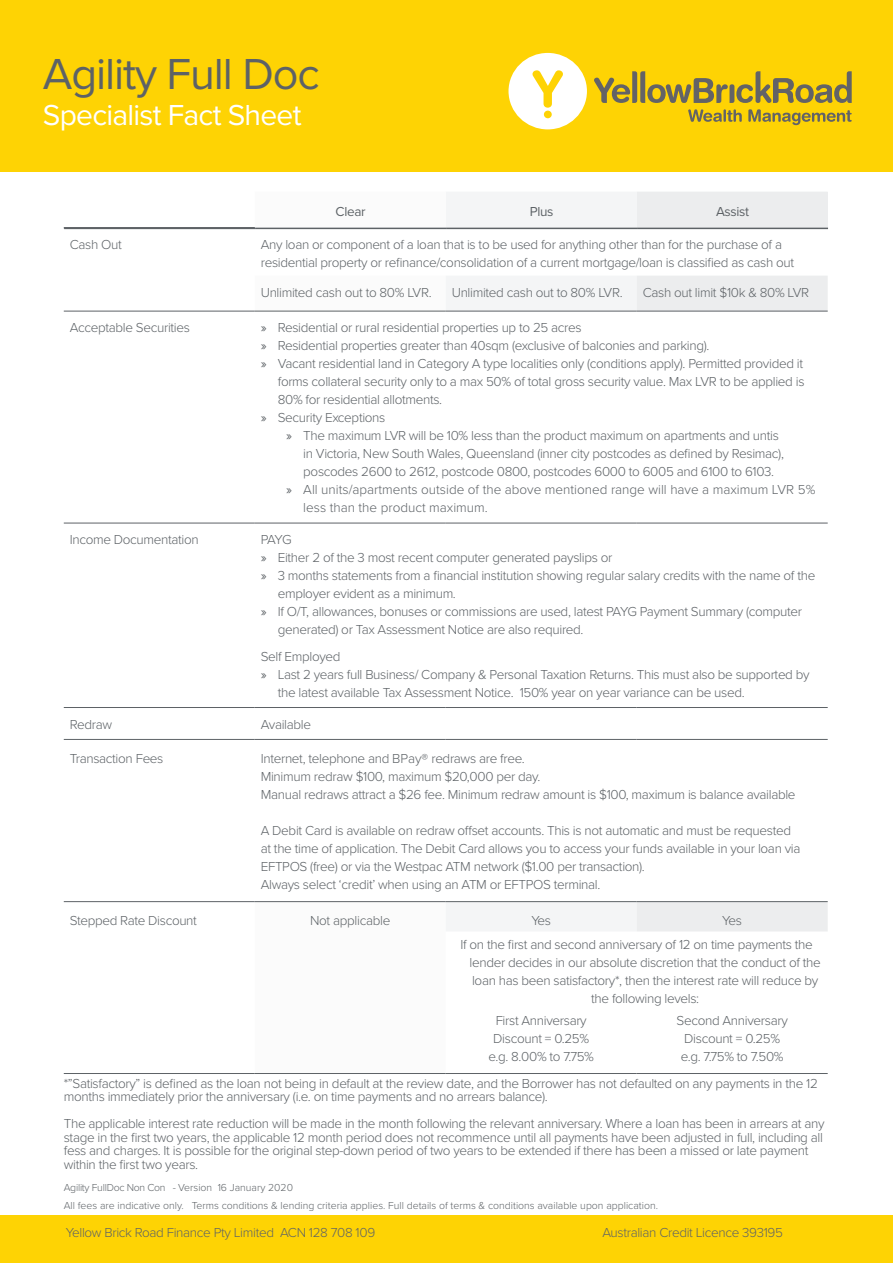
<style>
.page{position:relative;width:893px;height:1263px;background:#fff}
.page>*{position:absolute;margin:0;border:0;box-sizing:border-box;transform-origin:0 0}
.t1{font:45px "Proxima Nova";letter-spacing:-.025em;color:#5d6266}
.t2{font:30px "Proxima Nova";letter-spacing:-.025em;color:#fff}
.t3{font:300 13.5px/18px "Proxima Nova";letter-spacing:-.025em;color:#5d6266}
.t4{font:300 13.5px/18px "Proxima Nova";color:#5d6266}
.t5{font:13.5px "Proxima Nova";letter-spacing:-.025em;color:#5d6266}
.t6{font:300 10.5px/18px "Proxima Nova";color:#5d6266}
.s1{font-weight:400}
</style>
<div class="page">
<svg style="left:255px;top:229px;width:191px;height:674px"></svg>
<svg style="left:446px;top:229px;width:191px;height:702px"></svg>
<svg style="left:637px;top:229px;width:191px;height:702px"></svg>
<hr style="left:64px;top:227px;width:191px;height:2px;background:#5d6266">
<hr style="left:64px;top:311px;width:191px;height:1px;background:#5d6266">
<hr style="left:255px;top:311px;width:191px;height:1px;background:#5d6266">
<hr style="left:446px;top:311px;width:191px;height:1px;background:#5d6266">
<hr style="left:637px;top:311px;width:191px;height:1px;background:#5d6266">
<hr style="left:64px;top:523px;width:191px;height:1px;background:#5d6266">
<hr style="left:255px;top:523px;width:191px;height:1px;background:#5d6266">
<hr style="left:446px;top:523px;width:191px;height:1px;background:#5d6266">
<hr style="left:637px;top:523px;width:191px;height:1px;background:#5d6266">
<hr style="left:64px;top:707px;width:191px;height:1px;background:#5d6266">
<hr style="left:255px;top:707px;width:191px;height:1px;background:#5d6266">
<hr style="left:446px;top:707px;width:191px;height:1px;background:#5d6266">
<hr style="left:637px;top:707px;width:191px;height:1px;background:#5d6266">
<hr style="left:64px;top:739px;width:191px;height:1px;background:#5d6266">
<hr style="left:255px;top:739px;width:191px;height:1px;background:#5d6266">
<hr style="left:446px;top:739px;width:191px;height:1px;background:#5d6266">
<hr style="left:637px;top:739px;width:191px;height:1px;background:#5d6266">
<hr style="left:64px;top:901px;width:191px;height:1px;background:#5d6266">
<hr style="left:255px;top:901px;width:191px;height:1px;background:#5d6266">
<hr style="left:446px;top:901px;width:191px;height:1px;background:#5d6266">
<hr style="left:637px;top:901px;width:191px;height:1px;background:#5d6266">
<hr style="left:64px;top:1073px;width:191px;height:1px;background:#5d6266">
<hr style="left:255px;top:1073px;width:191px;height:1px;background:#5d6266">
<hr style="left:446px;top:1073px;width:191px;height:1px;background:#5d6266">
<hr style="left:637px;top:1073px;width:191px;height:1px;background:#5d6266">
<div style="left:0;top:1215px;width:893px;height:48px;background:#fed304"></div>
<div style="left:0;top:0;width:893px;height:171px;background:#fed304"></div>
<svg style="left:508px;top:53px;width:79px;height:76px"></svg>
<svg style="left:688px;top:109px;width:54px;height:13px"></svg>
<svg style="left:748px;top:109px;width:104px;height:16px"></svg>
<svg style="left:736px;top:71px;width:116px;height:32px"></svg>
<div style="left:729px;top:84px;width:5px;height:19px;background:#636366;border-radius:2px"></div>
<svg style="left:594px;top:71px;width:134px;height:32px"></svg>
<div style="left:255px;top:192px;width:191px;height:36px;background:#fbfbfb"></div>
<div style="left:446px;top:192px;width:191px;height:36px;background:#f4f5f6"></div>
<div style="left:637px;top:192px;width:191px;height:36px;background:#ecedee"></div>
<hr style="left:255px;top:228px;width:191px;height:1px;background:#5d6266">
<hr style="left:446px;top:228px;width:191px;height:1px;background:#5d6266">
<hr style="left:637px;top:228px;width:191px;height:1px;background:#5d6266">
<h1 class="t1" style="left:43px;top:40px;width:278px">Agility Full Doc</h1>
<h2 class="t2" style="left:43px;top:92px;width:260px">Specialist Fact Sheet</h2>
<p class="t5" style="left:516px;top:200px;width:52px">Standard</p>
<p class="t5" style="left:720px;top:200px;width:19px">Plu</p>
<p class="t5" style="left:336px;top:201px;width:31px">Clear</p>
<p class="t5" style="left:530px;top:201px;width:25px">Plus</p>
<p class="t5" style="left:716px;top:201px;width:35px">Assist</p>
<p class="t3" style="left:70px;top:235px;width:54px">Cash Out</p>
<p class="t3" style="left:261px;top:235px;width:535px">Any loan or component of a loan that is to be used for anything other than for the purchase of a residential property or refinance/consolidation of a current mortgage/loan is classified as cash out</p>
<p class="t3" style="left:261px;top:282px;width:172px">Unlimited cash out to 80% LVR.</p>
<p class="t3" style="left:452px;top:282px;width:172px">Unlimited cash out to 80% LVR.</p>
<p class="t3" style="left:643px;top:282px;width:168px">Cash out limit $10k &amp; 80% LVR</p>
<p class="t3" style="left:70px;top:318px;width:122px">Acceptable Securities</p>
<p class="t3" style="left:261px;top:318px;width:322px"><span class="s1">»</span> Residential or rural residential properties up to 25 acres</p>
<p class="t3" style="left:261px;top:336px;width:450px"><span class="s1">»</span> Residential properties greater than 40sqm (exclusive of balconies and parking).</p>
<p class="t3" style="left:278px;top:354px;width:528px;text-align:justify;text-indent:-17px"><span class="s1">»</span> Vacant residential land in Category A type localities only (conditions apply). Permitted provided it forms collateral security only to a max 50% of total gross security value. Max LVR to be applied is 80% for residential allotments.</p>
<p class="t3" style="left:261px;top:408px;width:126px"><span class="s1">»</span> Security Exceptions</p>
<p class="t3" style="left:303px;top:426px;width:482px;text-indent:-17px"><span class="s1">»</span> The maximum LVR will be 10% less than the product maximum on apartments and untis in Victoria, New South Wales, Queensland (inner city postcodes as defined by Resimac), poscodes 2600 to 2612, postcode 0800, postcodes 6000 to 6005 and 6100 to 6103.</p>
<p class="t4" style="left:303px;top:480px;width:514px;text-indent:-17px"><span class="s1">»</span> All units/apartments outside of the above mentioned range will have a maximum LVR 5% less than the product maximum.</p>
<p class="t3" style="left:70px;top:530px;width:131px">Income Documentation</p>
<p class="t3" style="left:261px;top:530px;width:32px">PAYG</p>
<p class="t3" style="left:261px;top:548px;width:353px"><span class="s1">»</span> Either 2 of the 3 most recent computer generated payslips or</p>
<p class="t3" style="left:278px;top:566px;width:539px;text-indent:-17px"><span class="s1">»</span> 3 months statements from a financial institution showing regular salary credits with the name of the employer evident as a minimum.</p>
<p class="t3" style="left:278px;top:602px;width:526px;text-indent:-17px"><span class="s1">»</span> If O/T, allowances, bonuses or commissions are used, latest PAYG Payment Summary (computer generated) or Tax Assessment Notice are also required.</p>
<p class="t3" style="left:261px;top:647px;width:81px">Self Employed</p>
<p class="t3" style="left:278px;top:665px;width:533px;text-indent:-17px"><span class="s1">»</span> Last 2 years full Business/ Company &amp; Personal Taxation Returns. This must also be supported by the latest available Tax Assessment Notice. 150% year on year variance can be used.</p>
<p class="t3" style="left:70px;top:714px;width:44px">Redraw</p>
<p class="t3" style="left:261px;top:714px;width:52px">Available</p>
<p class="t3" style="left:70px;top:749px;width:95px">Transaction Fees</p>
<p class="t3" style="left:261px;top:749px;width:266px">Internet, telephone and BPay® redraws are free.</p>
<p class="t3" style="left:261px;top:767px;width:281px">Minimum redraw $100, maximum $20,000 per day.</p>
<p class="t3" style="left:261px;top:785px;width:536px">Manual redraws attract a $26 fee. Minimum redraw amount is $100, maximum is balance available</p>
<p class="t3" style="left:261px;top:821px;width:541px">A Debit Card is available on redraw offset accounts. This is not automatic and must be requested at the time of application. The Debit Card allows you to access your funds available in your loan via<br>EFTPOS (free) or via the Westpac ATM network ($1.00 per transaction).</p>
<p class="t3" style="left:261px;top:875px;width:341px">Always select ‘credit’ when using an ATM or EFTPOS terminal.</p>
<p class="t3" style="left:70px;top:911px;width:129px">Stepped Rate Discount</p>
<p class="t3" style="left:310px;top:911px;width:82px">Not applicable</p>
<p class="t3" style="left:531px;top:911px;width:21px">Yes</p>
<p class="t3" style="left:722px;top:911px;width:21px">Yes</p>
<p class="t3" style="left:460px;top:935px;width:354px">If on the first and second anniversary of 12 on time payments the</p>
<p class="t3" style="left:469px;top:953px;width:353px">lender decides in our absolute discretion that the conduct of the</p>
<p class="t3" style="left:472px;top:971px;width:348px">loan has been satisfactory*, then the interest rate will reduce by</p>
<p class="t3" style="left:591px;top:989px;width:109px">the following levels:</p>
<p class="t3" style="left:496px;top:1010px;width:93px">First Anniversary</p>
<p class="t3" style="left:493px;top:1028px;width:97px">Discount = 0.25%</p>
<p class="t3" style="left:488px;top:1046px;width:107px">e.g. 8.00% to 7.75%</p>
<p class="t3" style="left:677px;top:1010px;width:113px">Second Anniversary</p>
<p class="t3" style="left:684px;top:1028px;width:97px">Discount = 0.25%</p>
<p class="t3" style="left:681px;top:1046px;width:104px">e.g. 7.75% to 7.50%</p>
<p class="t3" style="left:64px;top:1076px;width:756px;line-height:13.5px">*”Satisfactory” is defined as the loan not being in default at the review date, and the Borrower has not defaulted on any payments in the 12 months immediately prior the anniversary (i.e. on time payments and no arrears balance).</p>
<p class="t3" style="left:64px;top:1116px;width:762px;line-height:13.5px">The applicable interest rate reduction will be made in the month following the relevant anniversary. Where a loan has been in arrears at any stage in the first two years, the applicable 12 month period does not recommence until all payments have been adjusted in full, including all fess and charges. It is possible for the original step-down period of two years to be extended if there has been a missed or late payment within the first two years.</p>
<p class="t6" style="left:64px;top:1178px;width:596px">Agility FullDoc Non Con - Version 16 January 2020<br>All fees are indicative only. Terms conditions &amp; lending criteria applies. Full details of terms &amp; conditions available upon application.</p>
<p class="t3" style="left:66px;top:1223px;width:311px">Yellow Brick Road Finance Pty Limited ACN 128 708 109</p>
<p class="t3" style="left:602px;top:1223px;width:182px">Australian Credit Licence 393195</p>
</div>
